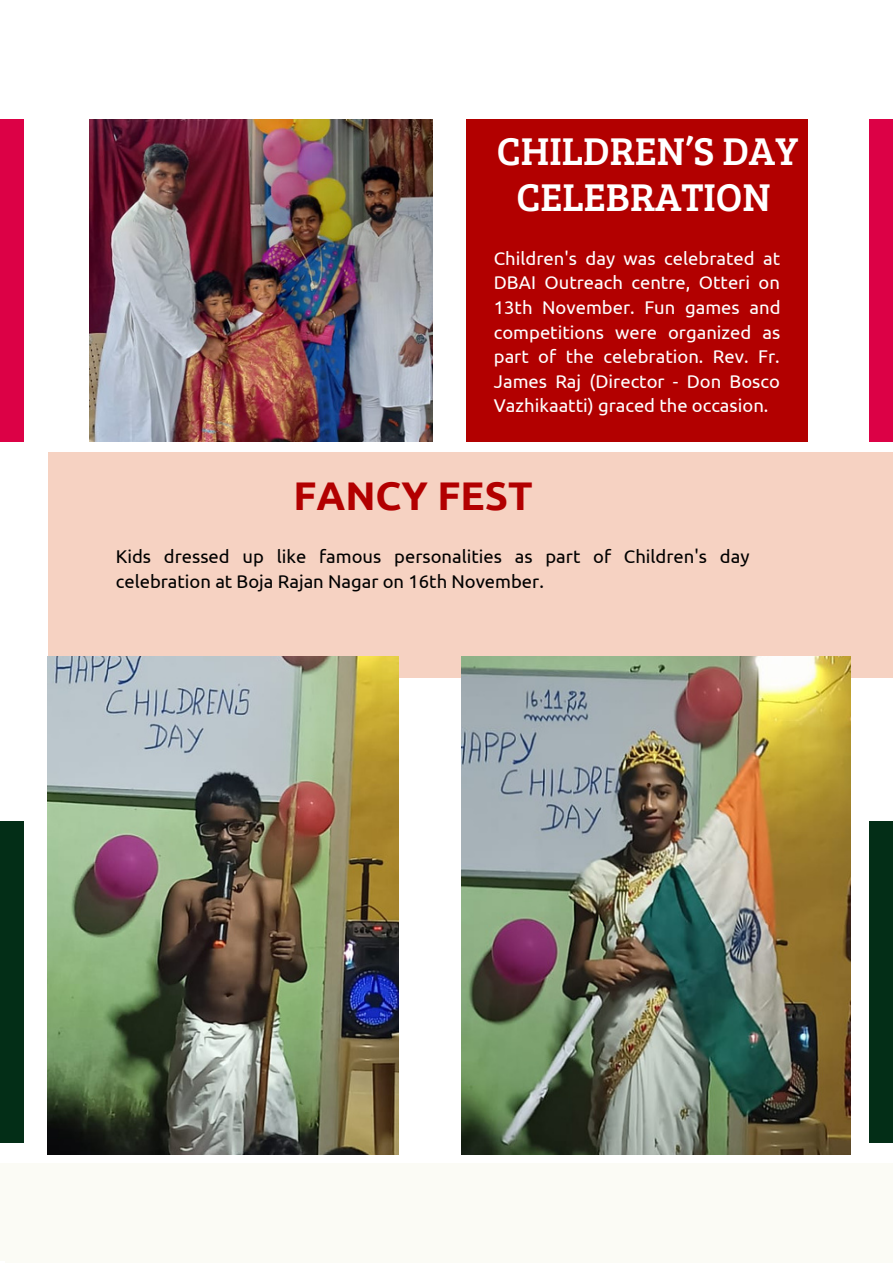
<style>
.page{position:relative;width:893px;height:1264px;background:#fff}
.page>*{position:absolute;margin:0;border:0;box-sizing:border-box;transform-origin:0 0}
.t1{font:40.05px/46px "Bree Serif";color:#fff;text-align:center}
.t2{font:700 40.05px "Ubuntu";color:#b20000}
.t3{font:18.45px/24.6px "Ubuntu";color:#fff;text-align:justify}
.t4{font:18.45px/24.8px "Ubuntu";color:#000}
</style>
<div class="page">
<img style="left:90px;top:119px;width:342px;height:322px">
<div style="left:48px;top:453px;width:844px;height:225px;background:#f6d2c2"></div>
<img style="left:461px;top:656px;width:389px;height:498px">
<div style="left:0;top:1163px;width:892px;height:97px;background:#fbfbf5"></div>
<div style="left:0;top:119px;width:24px;height:322px;background:#dc0146"></div>
<div style="left:0;top:821px;width:24px;height:321px;background:#032e17"></div>
<div style="left:868px;top:119px;width:24px;height:322px;background:#dc0146"></div>
<div style="left:868px;top:821px;width:24px;height:321px;background:#032e17"></div>
<div style="left:466px;top:119px;width:341px;height:322px;background:#b20000"></div>
<div style="left:5px;top:1173px;width:887px;height:89px;background:#fbfbf5"></div>
<img style="left:48px;top:656px;width:350px;height:498px">
<h1 class="t1" style="left:497px;top:126px;width:303px">CHILDREN’S DAY<br>CELEBRATION</h1>
<p class="t3" style="left:494px;top:246px;width:288px">Children's day was celebrated at DBAI Outreach centre, Otteri on 13th November. Fun games and competitions were organized as part of the celebration. Rev. Fr.<br>James Raj (Director - Don Bosco Vazhikaatti) graced the occasion.</p>
<h1 class="t2" style="left:293px;top:473px;width:240px">FANCY FEST</h1>
<p class="t4" style="left:116px;top:544px;width:635px">Kids dressed up like famous personalities as part of Children's day celebration at Boja Rajan Nagar on 16th November.</p>
</div>
